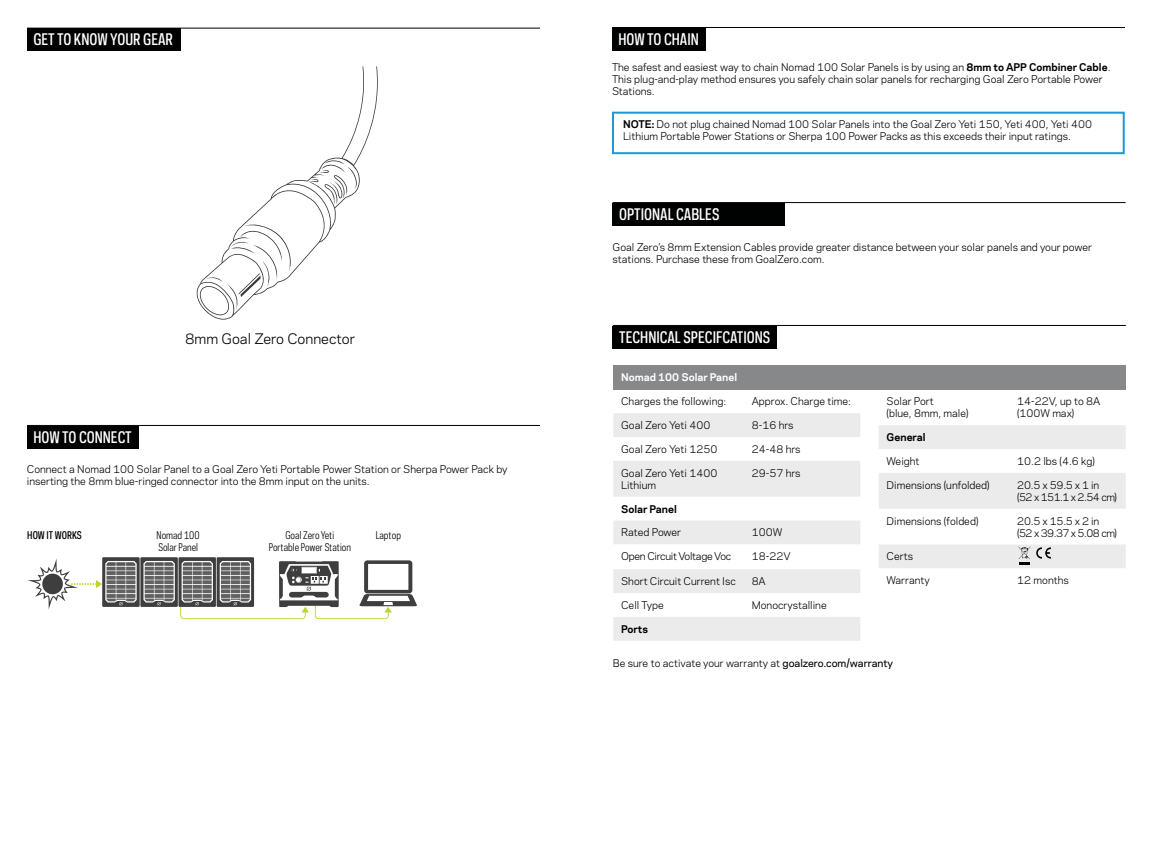
<style>
.page{position:relative;width:1152px;height:864px;background:#fff}
.page>*{position:absolute;margin:0;border:0;box-sizing:border-box;transform-origin:0 0}
.t1{font:500 15px "Galaxie Polaris Condensed";color:#fff}
.t2{font:13.6px "Galaxie Polaris";color:#000}
.t3{font:10px/12px "Galaxie Polaris";color:#000}
.t4{font:10px/12px "Galaxie Polaris";letter-spacing:-.05em;color:#000}
.t5{font:10px/12px "Galaxie Polaris Condensed";color:#000;text-align:center}
.t6{font:700 10px "Galaxie Polaris";color:#000}
.t7{font:10px "Galaxie Polaris";letter-spacing:-.03em;color:#000}
.t8{font:700 10px "Galaxie Polaris";color:#fff}
.t9{font:500 10px "Galaxie Polaris Condensed";color:#000}
.s1{font-weight:700}
.s2{font-weight:500}
</style>
<div class="page">
<div style="left:27px;top:28px;width:153px;height:23px;background:#000101"></div>
<svg style="left:613px;top:413px;width:247px;height:228px;fill:#ebebec"></svg>
<div style="left:613px;top:365px;width:513px;height:25px;background:#86888a"></div>
<div style="left:613px;top:326px;width:164px;height:23px;background:#000101"></div>
<hr style="left:613px;top:325px;width:513px;height:1px;background:#000101">
<hr style="left:27px;top:425px;width:513px;height:1px;background:#000101">
<div style="left:27px;top:426px;width:112px;height:23px;background:#000101"></div>
<hr style="left:612px;top:27px;width:513px;height:1px;background:#000101">
<div style="left:612px;top:28px;width:94px;height:23px;background:#000101"></div>
<hr style="left:613px;top:202px;width:513px;height:1px;background:#000101">
<div style="left:613px;top:203px;width:172px;height:23px;background:#000101"></div>
<hr style="left:27px;top:28px;width:513px;height:1px;background:#000101">
<svg style="left:196px;top:66px;width:182px;height:254px"></svg>
<svg style="left:198px;top:222px;width:93px;height:93px"></svg>
<svg style="left:309px;top:160px;width:48px;height:45px"></svg>
<svg style="left:27px;top:557px;width:390px;height:62px"></svg>
<svg style="left:879px;top:425px;width:247px;height:143px"></svg>
<div style="left:612px;top:112px;width:513px;height:42px;border:2px solid #1c9ad6"></div>
<h1 class="t1" style="left:33px;top:29px;width:141px">GET TO KNOW YOUR GEAR</h1>
<h1 class="t1" style="left:33px;top:427px;width:100px">HOW TO CONNECT</h1>
<h2 class="t2" style="left:185px;top:329px;width:172px">8mm Goal Zero Connector</h2>
<p class="t3" style="left:27px;top:462px;width:482px">Connect a Nomad 100 Solar Panel to a Goal Zero Yeti Portable Power Station or Sherpa Power Pack by inserting the 8mm blue-ringed connector into the 8mm input on the units.</p>
<p class="t5" style="left:157px;top:529px;width:45px;text-align:left">Nomad 100<br>Solar Panel</p>
<p class="t5" style="left:269px;top:529px;width:84px">Goal Zero Yeti<br>Portable Power Station</p>
<p class="t9" style="left:27px;top:528px;width:56px">HOW IT WORKS</p>
<p class="t5" style="left:376px;top:529px;width:27px">Laptop</p>
<h1 class="t1" style="left:618px;top:29px;width:82px">HOW TO CHAIN</h1>
<p class="t3" style="left:612px;top:60px;width:500px">The safest and easiest way to chain Nomad 100 Solar Panels is by using an <span class="s1">8mm to APP Combiner Cable</span>.<br>This plug-and-play method ensures you safely chain solar panels for recharging Goal Zero Portable Power<br>Stations.</p>
<p class="t3" style="left:623px;top:118px;width:470px"><span class="s1">NOTE:</span> Do not plug chained Nomad 100 Solar Panels into the Goal Zero Yeti 150, Yeti 400, Yeti 400<br>Lithium Portable Power Stations or Sherpa 100 Power Packs as this exceeds their input ratings.</p>
<h1 class="t1" style="left:619px;top:204px;width:102px">OPTIONAL CABLES</h1>
<p class="t3" style="left:613px;top:240px;width:481px">Goal Zero’s 8mm Extension Cables provide greater distance between your solar panels and your power stations. Purchase these from GoalZero.com.</p>
<h1 class="t1" style="left:619px;top:327px;width:153px">TECHNICAL SPECIFCATIONS</h1>
<p class="t8" style="left:621px;top:369px;width:118px">Nomad 100 Solar Panel</p>
<p class="t3" style="left:621px;top:395px;width:107px">Charges the following:</p>
<p class="t3" style="left:752px;top:395px;width:101px">Approx. Charge time:</p>
<p class="t3" style="left:621px;top:419px;width:91px">Goal Zero Yeti 400</p>
<p class="t3" style="left:752px;top:419px;width:43px">8-16 hrs</p>
<p class="t3" style="left:621px;top:443px;width:98px">Goal Zero Yeti 1250</p>
<p class="t3" style="left:752px;top:443px;width:50px">24-48 hrs</p>
<p class="t3" style="left:621px;top:466px;width:98px">Goal Zero Yeti 1400<br>Lithium</p>
<p class="t3" style="left:752px;top:466px;width:50px">29-57 hrs</p>
<p class="t6" style="left:621px;top:501px;width:57px">Solar Panel</p>
<p class="t3" style="left:621px;top:526px;width:61px">Rated Power</p>
<p class="t3" style="left:752px;top:526px;width:32px">100W</p>
<p class="t7" style="left:621px;top:549px;width:112px">Open Circuit Voltage Voc</p>
<p class="t3" style="left:752px;top:550px;width:40px">18-22V</p>
<p class="t3" style="left:621px;top:575px;width:116px">Short Circuit Current Isc</p>
<p class="t3" style="left:752px;top:575px;width:16px">8A</p>
<p class="t3" style="left:621px;top:599px;width:44px">Cell Type</p>
<p class="t3" style="left:752px;top:599px;width:76px">Monocrystalline</p>
<p class="t6" style="left:621px;top:621px;width:28px">Ports</p>
<p class="t3" style="left:887px;top:395px;width:83px">Solar Port<br>(blue, 8mm, male)</p>
<p class="t3" style="left:1017px;top:395px;width:85px">14-22V, up to 8A (100W max)</p>
<p class="t6" style="left:887px;top:430px;width:40px">General</p>
<p class="t3" style="left:887px;top:455px;width:34px">Weight</p>
<p class="t3" style="left:1017px;top:455px;width:79px">10.2 lbs (4.6 kg)</p>
<p class="t3" style="left:887px;top:478px;width:105px">Dimensions (unfolded)</p>
<p class="t4" style="left:1017px;top:478px;width:101px">20.5 x 59.5 x 1 in (52 x 151.1 x 2.54 cm)</p>
<p class="t3" style="left:887px;top:514px;width:93px">Dimensions (folded)</p>
<p class="t4" style="left:1017px;top:514px;width:101px">20.5 x 15.5 x 2 in (52 x 39.37 x 5.08 cm)</p>
<p class="t3" style="left:887px;top:550px;width:28px">Certs</p>
<p class="t3" style="left:887px;top:574px;width:45px">Warranty</p>
<p class="t3" style="left:1017px;top:574px;width:53px">12 months</p>
<p class="t3" style="left:613px;top:656px;width:282px">Be sure to activate your warranty at <span class="s2">goalzero.com/warranty</span></p>
</div>
